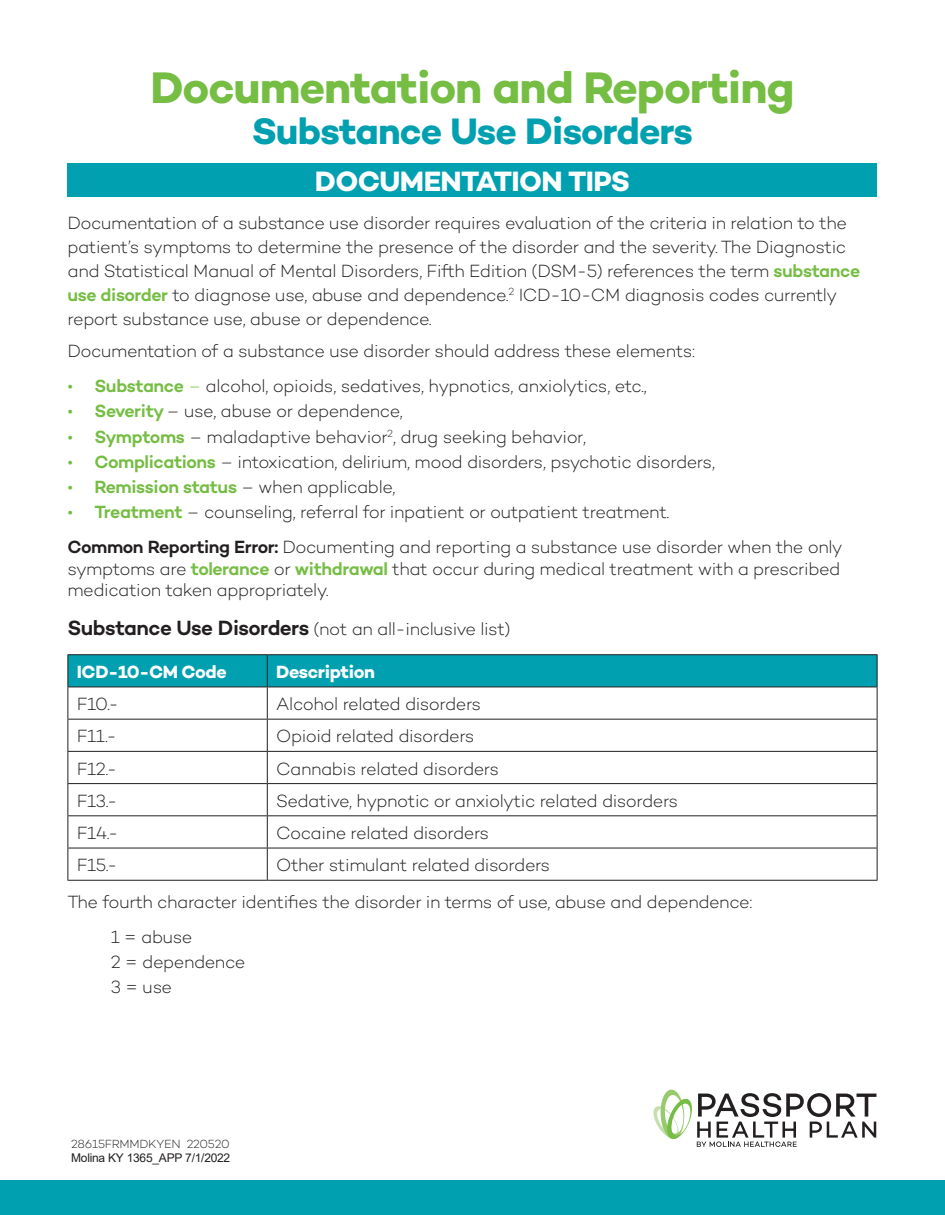
<style>
.page{position:relative;width:945px;height:1215px;background:#fff}
.page>*{position:absolute;margin:0;border:0;box-sizing:border-box;transform-origin:0 0}
.t1{font:700 45px "Campton";letter-spacing:-.025em;color:#75bd43}
.t2{font:700 37.5px "Campton";letter-spacing:-.025em;color:#00a0b0}
.t3{font:700 28.5px "Campton";letter-spacing:-.02em;color:#fff}
.t4{font:300 18px/24px "Campton";letter-spacing:-.025em;color:#231f20}
.t5{font:700 18px "Campton";letter-spacing:-.025em;color:#fff}
.t6{font:12px "Arial";letter-spacing:-.02em;color:#231f20}
.t7{font:300 12px "Campton";letter-spacing:-.02em;color:#231f20}
.s1{font-weight:600;color:#75bd43}
.s2{color:#75bd43}
.s3{font-weight:600}
.s4{font-weight:600;font-size:21px}
</style>
<div class="page">
<svg style="left:653px;top:1089px;width:223px;height:58px"></svg>
<div style="left:0;top:1181px;width:945px;height:34px;background:#00a0b0"></div>
<div style="left:68px;top:164px;width:810px;height:33px;background:#00a0b0"></div>
<div style="left:69px;top:655px;width:808px;height:32px;background:#00a0b0"></div>
<hr style="left:68px;top:654px;width:199px;height:1px;background:#231f20">
<hr style="left:68px;top:655px;width:1px;height:32px;background:#231f20">
<hr style="left:267px;top:654px;width:611px;height:1px;background:#231f20">
<hr style="left:267px;top:655px;width:1px;height:32px;background:#231f20">
<hr style="left:877px;top:655px;width:1px;height:32px;background:#231f20">
<hr style="left:68px;top:687px;width:199px;height:1px;background:#231f20">
<hr style="left:68px;top:687px;width:1px;height:32px;background:#231f20">
<hr style="left:267px;top:687px;width:611px;height:1px;background:#231f20">
<hr style="left:267px;top:687px;width:1px;height:32px;background:#231f20">
<hr style="left:877px;top:687px;width:1px;height:32px;background:#231f20">
<hr style="left:68px;top:719px;width:199px;height:1px;background:#231f20">
<hr style="left:68px;top:720px;width:1px;height:31px;background:#231f20">
<hr style="left:267px;top:719px;width:611px;height:1px;background:#231f20">
<hr style="left:267px;top:720px;width:1px;height:31px;background:#231f20">
<hr style="left:877px;top:720px;width:1px;height:31px;background:#231f20">
<hr style="left:68px;top:751px;width:199px;height:1px;background:#231f20">
<hr style="left:68px;top:752px;width:1px;height:31px;background:#231f20">
<hr style="left:267px;top:751px;width:611px;height:1px;background:#231f20">
<hr style="left:267px;top:752px;width:1px;height:31px;background:#231f20">
<hr style="left:877px;top:752px;width:1px;height:31px;background:#231f20">
<hr style="left:68px;top:783px;width:199px;height:1px;background:#231f20">
<hr style="left:68px;top:784px;width:1px;height:31px;background:#231f20">
<hr style="left:267px;top:783px;width:611px;height:1px;background:#231f20">
<hr style="left:267px;top:784px;width:1px;height:31px;background:#231f20">
<hr style="left:877px;top:784px;width:1px;height:31px;background:#231f20">
<hr style="left:68px;top:815px;width:199px;height:1px;background:#231f20">
<hr style="left:68px;top:816px;width:1px;height:32px;background:#231f20">
<hr style="left:267px;top:815px;width:611px;height:1px;background:#231f20">
<hr style="left:267px;top:816px;width:1px;height:32px;background:#231f20">
<hr style="left:877px;top:816px;width:1px;height:32px;background:#231f20">
<hr style="left:68px;top:848px;width:199px;height:1px;background:#231f20">
<hr style="left:68px;top:848px;width:1px;height:32px;background:#231f20">
<hr style="left:267px;top:848px;width:611px;height:1px;background:#231f20">
<hr style="left:267px;top:848px;width:1px;height:32px;background:#231f20">
<hr style="left:877px;top:848px;width:1px;height:32px;background:#231f20">
<hr style="left:68px;top:880px;width:199px;height:1px;background:#231f20">
<hr style="left:267px;top:880px;width:611px;height:1px;background:#231f20">
<h1 class="t1" style="left:150px;top:59px;width:646px">Documentation and Reporting</h1>
<h2 class="t2" style="left:252px;top:107px;width:443px">Substance Use Disorders</h2>
<h3 class="t3" style="left:315px;top:164px;width:317px">DOCUMENTATION TIPS</h3>
<p class="t4" style="left:68px;top:211px;width:794px">Documentation of a substance use disorder requires evaluation of the criteria in relation to the patient’s symptoms to determine the presence of the disorder and the severity. The Diagnostic and Statistical Manual of Mental Disorders, Fifth Edition (DSM-5) references the term <span class="s1">substance use disorder</span> to diagnose use, abuse and dependence.<sup>2</sup> ICD-10-CM diagnosis codes currently report substance use, abuse or dependence.</p>
<p class="t4" style="left:68px;top:339px;width:629px">Documentation of a substance use disorder should address these elements:</p>
<p class="t4" style="left:68px;top:374px;width:581px"><span class="s2">•</span> <span class="s1">Substance</span> <span class="s2">–</span> alcohol, opioids, sedatives, hypnotics, anxiolytics, etc.,</p>
<p class="t4" style="left:68px;top:399px;width:337px"><span class="s2">•</span> <span class="s1">Severity</span> – use, abuse or dependence,</p>
<p class="t4" style="left:68px;top:424px;width:520px"><span class="s2">•</span> <span class="s1">Symptoms</span> – maladaptive behavior<sup>2</sup>, drug seeking behavior,</p>
<p class="t4" style="left:67px;top:449px;width:649px"><span class="s2">•</span> <span class="s1">Complications</span> – intoxication, delirium, mood disorders, psychotic disorders,</p>
<p class="t4" style="left:67px;top:474px;width:330px"><span class="s2">•</span> <span class="s1">Remission status</span> – when applicable,</p>
<p class="t4" style="left:67px;top:494px;width:777px;line-height:35.1px"><span class="s2">•</span> <span class="s1">Treatment</span> – counseling, referral for inpatient or outpatient treatment.<br><span class="s3">Common Reporting Error:</span> Documenting and reporting a substance use disorder when the only</p>
<p class="t4" style="left:67px;top:557px;width:774px;line-height:21.6px">symptoms are <span class="s1">tolerance</span> or <span class="s1">withdrawal</span> that occur during medical treatment with a prescribed medication taken appropriately.</p>
<p class="t4" style="left:68px;top:616px;width:445px"><span class="s4">Substance Use Disorders</span> (not an all-inclusive list)</p>
<p class="t5" style="left:77px;top:660px;width:151px">ICD-10-CM Code</p>
<p class="t5" style="left:276px;top:660px;width:100px">Description</p>
<p class="t4" style="left:77px;top:692px;width:43px">F10.-</p>
<p class="t4" style="left:276px;top:692px;width:207px">Alcohol related disorders</p>
<p class="t4" style="left:77px;top:724px;width:42px">F11.-</p>
<p class="t4" style="left:276px;top:724px;width:200px">Opioid related disorders</p>
<p class="t4" style="left:77px;top:756px;width:42px">F12.-</p>
<p class="t4" style="left:276px;top:756px;width:224px">Cannabis related disorders</p>
<p class="t4" style="left:77px;top:788px;width:42px">F13.-</p>
<p class="t4" style="left:276px;top:788px;width:404px">Sedative, hypnotic or anxiolytic related disorders</p>
<p class="t4" style="left:77px;top:821px;width:43px">F14.-</p>
<p class="t4" style="left:276px;top:821px;width:214px">Cocaine related disorders</p>
<p class="t4" style="left:77px;top:853px;width:42px">F15.-</p>
<p class="t4" style="left:276px;top:853px;width:276px">Other stimulant related disorders</p>
<p class="t4" style="left:67px;top:889px;width:686px">The fourth character identifies the disorder in terms of use, abuse and dependence:</p>
<p class="t4" style="left:111px;top:924px;width:83px">1 = abuse</p>
<p class="t4" style="left:111px;top:949px;width:136px;line-height:25px">2 = dependence<br>3 = use</p>
<p class="t7" style="left:71px;top:1136px;width:160px">28615FRMMDKYEN 220520</p>
<p class="t6" style="left:71px;top:1150px;width:161px">Molina KY 1365_APP 7/1/2022</p>
</div>
